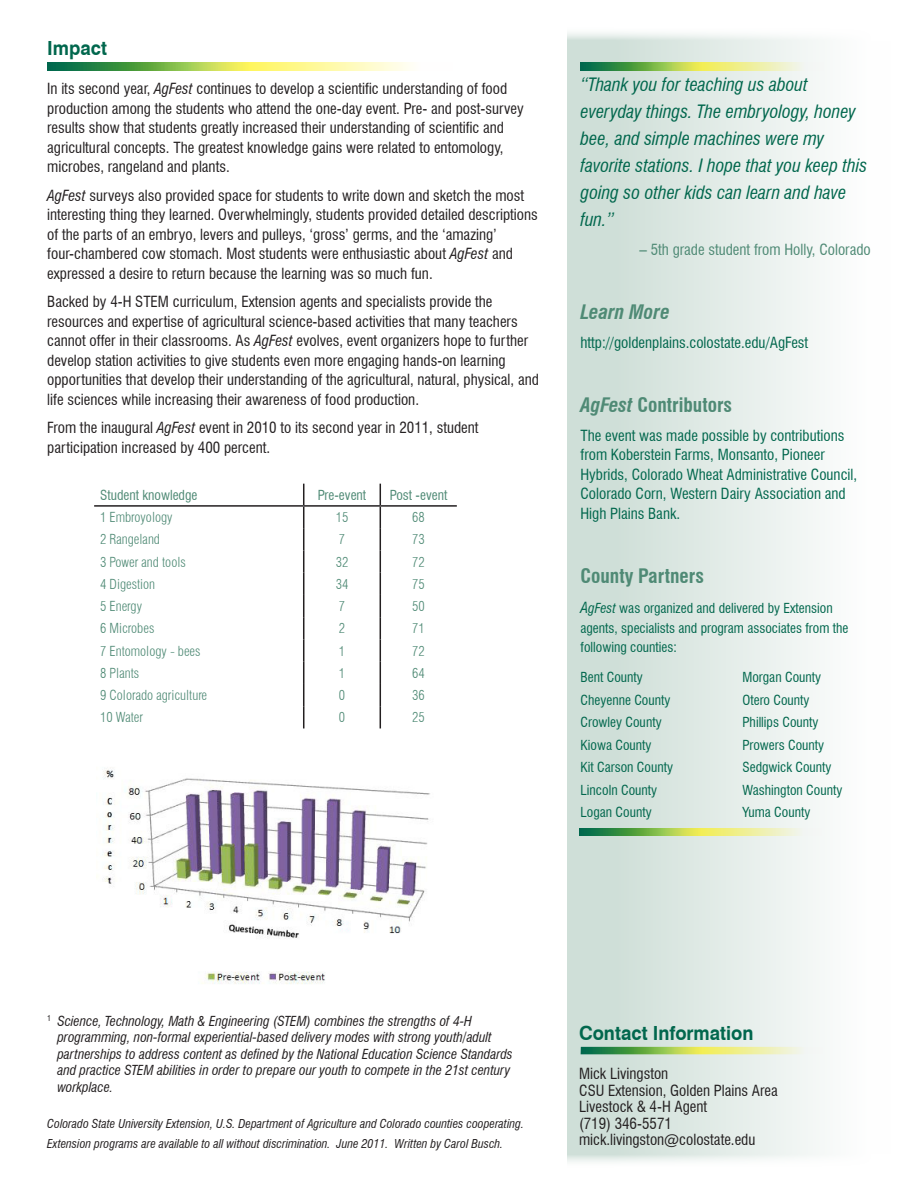
<style>
.page{position:relative;width:918px;height:1188px;background:#fff}
.page>*{position:absolute;margin:0;border:0;box-sizing:border-box;transform-origin:0 0}
.quotee{font:700 condensed 19.5px "Swiss 721 BT";color:#4f8a75}
.body_bullet{font:700 19.5px "Swiss 721 BT";letter-spacing:-.005em;color:#01674d;scale:.95 1}
.quotee-2{font:italic 700 condensed 19.5px "Swiss 721 BT";color:#4f8a75}
.head_2{font:700 19.5px "Swiss 721 BT";letter-spacing:-.005em;color:#01674d;scale:.95 1}
.quote{font:italic condensed 18px/27px "Swiss 721 BT";color:#01674d}
.body{font:condensed 15px/19.5px "Swiss 721 BT";color:#231f20}
.body-2{font:condensed 15px/19.5px "Swiss 721 BT";color:#01674d}
.address{font:condensed 15px "Swiss 721 BT";color:#231f20}
.quotee-3{font:condensed 15px "Swiss 721 BT";color:#4f8a75}
.footnote{font:italic condensed 13.5px/16.5px "Swiss 721 BT";color:#231f20}
.body-3{font:condensed 13.5px/19.5px "Swiss 721 BT";color:#01674d}
.quotee-4{font:300 condensed 13.5px "Swiss 721 BT";color:#4f8a75}
.quotee-5{font:condensed 13.5px "Swiss 721 BT";color:#4f8a75}
.quote-2{font:italic condensed 12px/19.5px "Swiss 721 BT";color:#231f20}
.s1{font-style:italic}
.s2{font-style:italic;font-size:15px}
</style>
<div class="page">
<div style="left:567px;top:27px;width:324px;height:1141px;background:linear-gradient(to right,#c9dbd3,#fff)"></div>
<svg style="left:47px;top:63px;width:364px;height:7px;background:#adce74"></svg>
<svg style="left:581px;top:1047px;width:243px;height:7px;background:#adcd7b"></svg>
<hr style="left:94px;top:505px;width:210px;height:2px;background:#231f20">
<hr style="left:304px;top:505px;width:76px;height:2px;background:#231f20">
<svg style="left:303px;top:484px;width:1px;height:244px"></svg>
<hr style="left:380px;top:505px;width:77px;height:2px;background:#231f20">
<svg style="left:380px;top:484px;width:1px;height:244px"></svg>
<img style="left:103px;top:767px;width:327px;height:217px">
<svg style="left:579px;top:828px;width:243px;height:8px;background:#accd7b"></svg>
<svg style="left:580px;top:63px;width:244px;height:7px;background:#accc7b"></svg>
<p class="head_2" style="left:47px;top:37px;width:64px">Impact</p>
<p class="body" style="left:47px;top:79px;width:478px">In its second year, <span class="s1">AgFest</span> continues to develop a scientific understanding of food production among the students who attend the one-day event. Pre- and post-survey results show that students greatly increased their understanding of scientific and agricultural concepts. The greatest knowledge gains were related to entomology, microbes, rangeland and plants.</p>
<p class="body" style="left:47px;top:186px;width:492px"><span class="s1">AgFest</span> surveys also provided space for students to write down and sketch the most interesting thing they learned. Overwhelmingly, students provided detailed descriptions of the parts of an embryo, levers and pulleys, ‘gross’ germs, and the ‘amazing’ four-chambered cow stomach. Most students were enthusiastic about <span class="s1">AgFest</span> and expressed a desire to return because the learning was so much fun.</p>
<p class="body" style="left:47px;top:292px;width:493px">Backed by 4-H STEM curriculum, Extension agents and specialists provide the resources and expertise of agricultural science-based activities that many teachers cannot offer in their classrooms. As <span class="s1">AgFest</span> evolves, event organizers hope to further develop station activities to give students even more engaging hands-on learning opportunities that develop their understanding of the agricultural, natural, physical, and life sciences while increasing their awareness of food production.</p>
<p class="body" style="left:47px;top:418px;width:433px">From the inaugural <span class="s1">AgFest</span> event in 2010 to its second year in 2011, student participation increased by 400 percent.</p>
<p class="quotee-5" style="left:100px;top:487px;width:99px">Student knowledge</p>
<p class="quotee-5" style="left:318px;top:487px;width:50px">Pre-event</p>
<p class="quotee-5" style="left:390px;top:487px;width:59px">Post -event</p>
<p class="quotee-4" style="left:100px;top:509px;width:74px">1 Embroyology</p>
<p class="quotee-4" style="left:336px;top:509px;width:14px">15</p>
<p class="quotee-4" style="left:412px;top:509px;width:14px">68</p>
<p class="quotee-4" style="left:100px;top:531px;width:61px">2 Rangeland</p>
<p class="quotee-4" style="left:339px;top:531px;width:8px">7</p>
<p class="quotee-4" style="left:412px;top:531px;width:14px">73</p>
<p class="quotee-4" style="left:100px;top:554px;width:87px">3 Power and tools</p>
<p class="quotee-4" style="left:336px;top:554px;width:14px">32</p>
<p class="quotee-4" style="left:412px;top:554px;width:14px">72</p>
<p class="quotee-4" style="left:100px;top:576px;width:57px">4 Digestion</p>
<p class="quotee-4" style="left:336px;top:576px;width:14px">34</p>
<p class="quotee-4" style="left:412px;top:576px;width:14px">75</p>
<p class="quotee-4" style="left:100px;top:598px;width:43px">5 Energy</p>
<p class="quotee-4" style="left:339px;top:598px;width:8px">7</p>
<p class="quotee-4" style="left:412px;top:598px;width:14px">50</p>
<p class="quotee-4" style="left:100px;top:620px;width:56px">6 Microbes</p>
<p class="quotee-4" style="left:339px;top:620px;width:8px">2</p>
<p class="quotee-4" style="left:412px;top:620px;width:14px">71</p>
<p class="quotee-4" style="left:100px;top:643px;width:102px">7 Entomology - bees</p>
<p class="quotee-4" style="left:339px;top:643px;width:8px">1</p>
<p class="quotee-4" style="left:412px;top:643px;width:14px">72</p>
<p class="quotee-4" style="left:100px;top:665px;width:40px">8 Plants</p>
<p class="quotee-4" style="left:339px;top:665px;width:8px">1</p>
<p class="quotee-4" style="left:412px;top:665px;width:14px">64</p>
<p class="quotee-4" style="left:100px;top:687px;width:109px">9 Colorado agriculture</p>
<p class="quotee-4" style="left:339px;top:687px;width:8px">0</p>
<p class="quotee-4" style="left:412px;top:687px;width:14px">36</p>
<p class="quotee-4" style="left:100px;top:709px;width:45px">10 Water</p>
<p class="quotee-4" style="left:339px;top:709px;width:8px">0</p>
<p class="quotee-4" style="left:412px;top:709px;width:14px">25</p>
<p class="quote" style="left:580px;top:71px;width:288px">“Thank you for teaching us about everyday things. The embryology, honey bee, and simple machines were my favorite stations. I hope that you keep this going so other kids can learn and have fun.”</p>
<p class="quotee-3" style="left:640px;top:240px;width:233px">– 5th grade student from Holly, Colorado</p>
<p class="quotee-2" style="left:580px;top:301px;width:91px">Learn More</p>
<p class="body-2" style="left:580px;top:333px;width:229px">http://goldenplains.colostate.edu/AgFest</p>
<p class="quotee" style="left:580px;top:394px;width:153px"><span class="s1">AgFest</span> Contributors</p>
<p class="body-2" style="left:580px;top:426px;width:278px">The event was made possible by contributions from Koberstein Farms, Monsanto, Pioneer Hybrids, Colorado Wheat Administrative Council, Colorado Corn, Western Dairy Association and High Plains Bank.</p>
<p class="quotee" style="left:580px;top:565px;width:125px">County Partners</p>
<p class="body-3" style="left:580px;top:599px;width:269px"><span class="s2">A</span><span class="s1">gFest</span> was organized and delivered by Extension agents, specialists and program associates from the following counties:</p>
<p class="body-3" style="left:580px;top:668px;width:64px">Bent County</p>
<p class="body-3" style="left:742px;top:668px;width:80px">Morgan County</p>
<p class="body-3" style="left:580px;top:690px;width:91px">Cheyenne County</p>
<p class="body-3" style="left:742px;top:690px;width:69px">Otero County</p>
<p class="body-3" style="left:580px;top:713px;width:83px">Crowley County</p>
<p class="body-3" style="left:742px;top:713px;width:78px">Phillips County</p>
<p class="body-3" style="left:580px;top:735px;width:73px">Kiowa County</p>
<p class="body-3" style="left:742px;top:735px;width:83px">Prowers County</p>
<p class="body-3" style="left:580px;top:758px;width:94px">Kit Carson County</p>
<p class="body-3" style="left:742px;top:758px;width:91px">Sedgwick County</p>
<p class="body-3" style="left:580px;top:780px;width:78px">Lincoln County</p>
<p class="body-3" style="left:742px;top:780px;width:101px">Washington County</p>
<p class="body-3" style="left:580px;top:803px;width:73px">Logan County</p>
<p class="body-3" style="left:742px;top:803px;width:69px">Yuma County</p>
<p class="footnote" style="left:57px;top:1012px;width:457px;text-indent:-10px"><sup>1</sup> Science, Technology, Math &amp; Engineering (STEM) combines the strengths of 4-H programming, non-formal experiential-based delivery modes with strong youth/adult partnerships to address content as defined by the National Education Science Standards and practice STEM abilities in order to prepare our youth to compete in the 21st century workplace.</p>
<p class="quote-2" style="left:47px;top:1114px;width:478px">Colorado State University Extension, U.S. Department of Agriculture and Colorado counties cooperating.<br>Extension programs are available to all without discrimination. June 2011. Written by Carol Busch.</p>
<p class="body_bullet" style="left:579px;top:1021px;width:185px">Contact Information</p>
<p class="address" style="left:579px;top:1065px;width:91px">Mick Livingston</p>
<p class="address" style="left:579px;top:1081px;width:200px">CSU Extension, Golden Plains Area</p>
<p class="address" style="left:579px;top:1098px;width:130px">Livestock &amp; 4-H Agent</p>
<p class="address" style="left:579px;top:1114px;width:94px">(719) 346-5571</p>
<p class="address" style="left:579px;top:1131px;width:178px">mick.livingston@colostate.edu</p>
</div>
